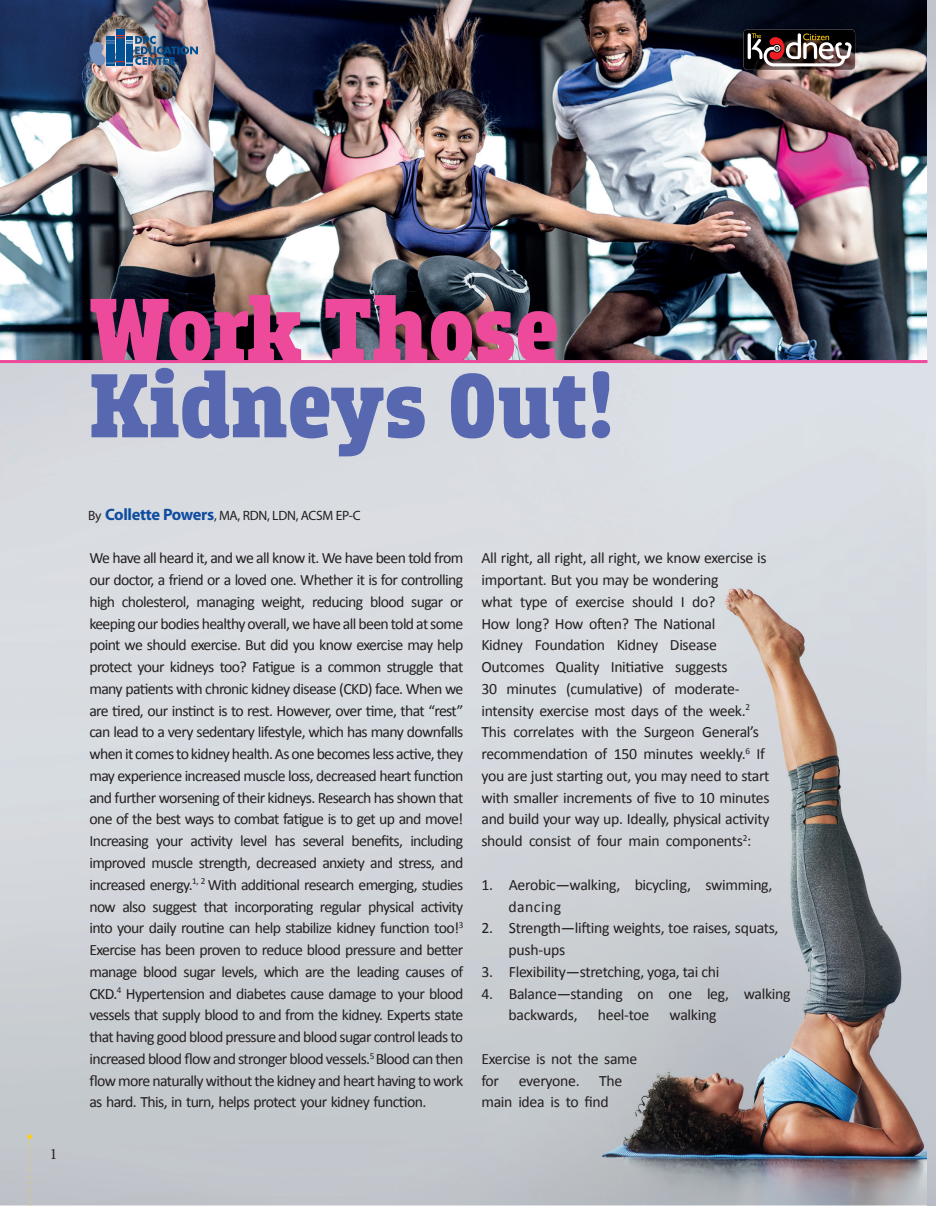
<style>
.page{position:relative;width:936px;height:1206px;background:#fff}
.page>*{position:absolute;margin:0;border:0;box-sizing:border-box;transform-origin:0 0}
.t1{font:900 95.4px "Breakers Slab";color:#5868b0}
.t2{font:900 95.4px "Breakers Slab";color:#ed4a9b}
.t3{font:15.75px/21.8px "Calibri";letter-spacing:-.02em;color:#231f20}
.t4{font:15.75px "Minion Pro";color:#231f20}
.t5{font:13.5px "Myriad Pro";letter-spacing:-.02em;color:#231f20}
.s1{font-weight:700;font-size:16.5px;color:#0f4ca0}
</style>
<div class="page">
<img style="left:0;top:0;width:935px;height:1205px">
<hr style="left:0;top:360px;width:927px;height:3px;background:#ed4a9b">
<svg style="left:45px;top:1146px;width:11px;height:12px"></svg>
<img style="left:743px;top:29px;width:111px;height:41px">
<hr style="left:747px;top:33px;width:3px;height:26px;background:#fff;border-radius:2px">
<svg style="left:751px;top:33px;width:100px;height:33px"></svg>
<div style="left:116px;top:29px;width:9px;height:36px;background:#005294"></div>
<img style="left:89px;top:35px;width:109px;height:31px">
<svg style="left:27px;top:1134px;width:5px;height:71px"></svg>
<p class="t4" style="left:50px;top:1142px;width:9px">1</p>
<h1 class="t2" style="left:90px;top:275px;width:470px">Work Those</h1>
<h1 class="t1" style="left:90px;top:350px;width:526px">Kidneys Out!</h1>
<p class="t5" style="left:88px;top:507px;width:274px">By <span class="s1">Collette Powers</span>, MA, RDN, LDN, ACSM EP-C</p>
<p class="t3" style="left:89px;top:547px;width:375px;text-align:justify">We have all heard it, and we all know it. We have been told from our doctor, a friend or a loved one. Whether it is for controlling high cholesterol, managing weight, reducing blood sugar or keeping our bodies healthy overall, we have all been told at some point we should exercise. But did you know exercise may help protect your kidneys too? Fatigue is a common struggle that many patients with chronic kidney disease (CKD) face. When we are tired, our instinct is to rest. However, over time, that “rest” can lead to a very sedentary lifestyle, which has many downfalls when it comes to kidney health. As one becomes less active, they may experience increased muscle loss, decreased heart function and further worsening of their kidneys. Research has shown that one of the best ways to combat fatigue is to get up and move!<br>Increasing your activity level has several benefits, including improved muscle strength, decreased anxiety and stress, and increased energy.<sup>1,</sup> <sup>2</sup> With additional research emerging, studies now also suggest that incorporating regular physical activity into your daily routine can help stabilize kidney function too!<sup>3<br></sup>Exercise has been proven to reduce blood pressure and better manage blood sugar levels, which are the leading causes of CKD.<sup>4</sup> Hypertension and diabetes cause damage to your blood vessels that supply blood to and from the kidney. Experts state that having good blood pressure and blood sugar control leads to increased blood flow and stronger blood vessels.<sup>5</sup> Blood can then flow more naturally without the kidney and heart having to work as hard. This, in turn, helps protect your kidney function.</p>
<p class="t3" style="left:481px;top:547px;width:289px">All right, all right, all right, we know exercise is important. But you may be wondering<br>what type of exercise should I do?<br>How long? How often? The National<br>Kidney Foundation Kidney Disease Outcomes Quality Initiative suggests<br>30 minutes (cumulative) of moderate&shy;intensity exercise most days of the week.<sup>2<br></sup>This correlates with the Surgeon General’s recommendation of 150 minutes weekly.<sup>6</sup> If you are just starting out, you may need to start with smaller increments of five to 10 minutes and build your way up. Ideally, physical activity should consist of four main components<sup>2</sup>:</p>
<p class="t3" style="left:508px;top:873px;width:265px;text-indent:-27px">1. Aerobic—walking, bicycling, swimming, dancing</p>
<p class="t3" style="left:508px;top:916px;width:271px;text-indent:-27px">2. Strength—lifting weights, toe raises, squats, push-ups</p>
<p class="t3" style="left:481px;top:960px;width:239px">3. Flexibility—stretching, yoga, tai chi</p>
<p class="t3" style="left:508px;top:982px;width:283px;text-indent:-27px">4. Balance—standing on one leg, walking backwards,</p>
<p class="t3" style="left:597px;top:1003px;width:53px">heel-toe</p>
<p class="t3" style="left:669px;top:1003px;width:48px">walking</p>
<p class="t3" style="left:481px;top:1047px;width:157px">Exercise is not the same for everyone. The main idea is to find</p>
</div>
